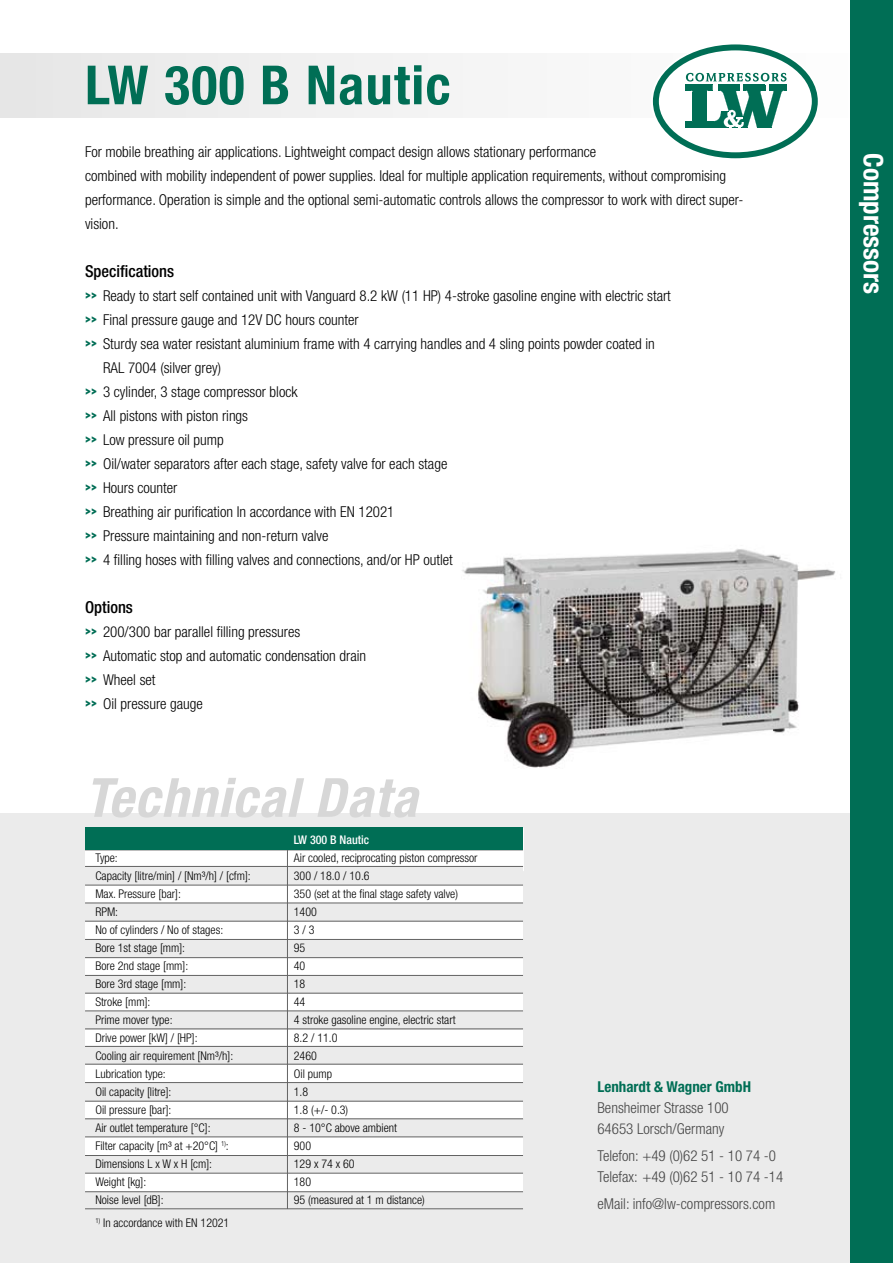
<style>
.page{position:relative;width:893px;height:1263px;background:#fff}
.page>*{position:absolute;margin:0;border:0;box-sizing:border-box;transform-origin:0 0}
.t1{font:italic 700 condensed 54px "Helvetica Neue";letter-spacing:.025em;color:#d7d7d7}
.t2{font:700 condensed 54px "Helvetica Neue";letter-spacing:.025em;color:#006e55}
.t3{font:700 condensed 27px "Helvetica Neue";color:#fff}
.t4{font:500 condensed 16.5px "Helvetica Neue";color:#000}
.t5{font:300 condensed 15px/24px "Helvetica Neue";color:#000}
.t6{font:300 condensed 15px/21px "Helvetica Neue";color:#464646}
.t7{font:700 condensed 15px "Helvetica Neue";color:#006e55}
.t8{font:300 condensed 12px/18px "Helvetica Neue";color:#000}
.t9{font:500 condensed 12px "Helvetica Neue";color:#fff}
.s1{font-family:"Showcard Gothic";font-weight:400;font-stretch:normal;color:#006e55}
</style>
<div class="page">
<img style="left:462px;top:549px;width:373px;height:219px">
<div style="left:0;top:814px;width:893px;height:449px;background:#ebebeb"></div>
<svg style="left:523px;top:828px;width:1px;height:43px"></svg>
<div style="left:85px;top:834px;width:438px;height:358px;background:#fff"></div>
<div style="left:85px;top:1083px;width:438px;height:18px;background:#ebebeb"></div>
<div style="left:85px;top:1046px;width:438px;height:19px;background:#ebebeb"></div>
<div style="left:85px;top:1011px;width:438px;height:18px;background:#ebebeb"></div>
<div style="left:85px;top:975px;width:438px;height:18px;background:#ebebeb"></div>
<div style="left:85px;top:939px;width:438px;height:19px;background:#ebebeb"></div>
<div style="left:85px;top:903px;width:438px;height:18px;background:#ebebeb"></div>
<div style="left:85px;top:866px;width:438px;height:19px;background:#ebebeb"></div>
<hr style="left:85px;top:850px;width:438px;height:1px;background:#636363">
<hr style="left:85px;top:866px;width:438px;height:1px;background:#636363">
<hr style="left:85px;top:885px;width:438px;height:1px;background:#636363">
<hr style="left:85px;top:903px;width:438px;height:1px;background:#636363">
<hr style="left:85px;top:921px;width:438px;height:1px;background:#636363">
<hr style="left:85px;top:939px;width:438px;height:1px;background:#636363">
<hr style="left:85px;top:957px;width:438px;height:1px;background:#636363">
<hr style="left:85px;top:975px;width:438px;height:1px;background:#636363">
<hr style="left:85px;top:993px;width:438px;height:1px;background:#636363">
<hr style="left:85px;top:1011px;width:438px;height:1px;background:#636363">
<hr style="left:85px;top:1028px;width:438px;height:1px;background:#636363">
<hr style="left:85px;top:1046px;width:438px;height:1px;background:#636363">
<hr style="left:85px;top:1101px;width:438px;height:1px;background:#636363">
<div style="left:85px;top:828px;width:438px;height:22px;background:#006e55"></div>
<hr style="left:85px;top:1064px;width:438px;height:1px;background:#636363">
<hr style="left:85px;top:1082px;width:438px;height:1px;background:#636363">
<div style="left:85px;top:1118px;width:438px;height:19px;background:#ebebeb"></div>
<hr style="left:85px;top:1118px;width:438px;height:1px;background:#636363">
<div style="left:85px;top:1155px;width:438px;height:18px;background:#ebebeb"></div>
<hr style="left:85px;top:1155px;width:438px;height:1px;background:#636363">
<hr style="left:85px;top:1137px;width:438px;height:1px;background:#636363">
<hr style="left:85px;top:1173px;width:438px;height:1px;background:#636363">
<hr style="left:85px;top:1191px;width:438px;height:1px;background:#636363">
<hr style="left:287px;top:850px;width:1px;height:359px;background:#636363">
<div style="left:0;top:54px;width:893px;height:64px;background:#f1f1f1"></div>
<svg style="left:651px;top:43px;width:168px;height:116px"></svg>
<div style="left:656px;top:47px;width:159px;height:108px;background:#fff;border-radius:50%"></div>
<div style="left:653px;top:44px;width:165px;height:114px;border:6px solid #006e55;border-radius:50%"></div>
<svg style="left:686px;top:73px;width:101px;height:55px"></svg>
<div style="left:850px;top:0;width:43px;height:1263px;background:#006e55"></div>
<hr style="left:85px;top:1208px;width:438px;height:1px;background:#636363">
<h1 class="t2" style="left:85px;top:52px;width:367px">LW 300 B Nautic</h1>
<p class="t5" style="left:85px;top:139px;width:660px">For mobile breathing air applications. Lightweight compact design allows stationary performance<br>combined with mobility independent of power supplies. Ideal for multiple application requirements, without compromising performance. Operation is simple and the optional semi-automatic controls allows the compressor to work with direct super&shy;vision.</p>
<p class="t4" style="left:85px;top:261px;width:91px">Specifications</p>
<p class="t5" style="left:85px;top:283px;width:587px"><span class="s1">&gt;&gt;</span> Ready to start self contained unit with Vanguard 8.2 kW (11 HP) 4-stroke gasoline engine with electric start</p>
<p class="t5" style="left:85px;top:307px;width:275px"><span class="s1">&gt;&gt;</span> Final pressure gauge and 12V DC hours counter</p>
<p class="t5" style="left:85px;top:331px;width:571px"><span class="s1">&gt;&gt;</span> Sturdy sea water resistant aluminium frame with 4 carrying handles and 4 sling points powder coated in</p>
<p class="t5" style="left:103px;top:355px;width:120px">RAL 7004 (silver grey)</p>
<p class="t5" style="left:85px;top:379px;width:214px"><span class="s1">&gt;&gt;</span> 3 cylinder, 3 stage compressor block</p>
<p class="t5" style="left:85px;top:403px;width:165px"><span class="s1">&gt;&gt;</span> All pistons with piston rings</p>
<p class="t5" style="left:85px;top:427px;width:140px"><span class="s1">&gt;&gt;</span> Low pressure oil pump</p>
<p class="t5" style="left:85px;top:451px;width:364px"><span class="s1">&gt;&gt;</span> Oil/water separators after each stage, safety valve for each stage</p>
<p class="t5" style="left:85px;top:475px;width:94px"><span class="s1">&gt;&gt;</span> Hours counter</p>
<p class="t5" style="left:85px;top:499px;width:311px"><span class="s1">&gt;&gt;</span> Breathing air purification In accordance with EN 12021</p>
<p class="t5" style="left:85px;top:523px;width:245px"><span class="s1">&gt;&gt;</span> Pressure maintaining and non-return valve</p>
<p class="t5" style="left:85px;top:547px;width:369px"><span class="s1">&gt;&gt;</span> 4 filling hoses with filling valves and connections, and/or HP outlet</p>
<p class="t4" style="left:85px;top:597px;width:49px">Options</p>
<p class="t5" style="left:85px;top:619px;width:283px"><span class="s1">&gt;&gt;</span> 200/300 bar parallel filling pressures<br><span class="s1">&gt;&gt;</span> Automatic stop and automatic condensation drain <span class="s1">&gt;&gt;</span> Wheel set<br><span class="s1">&gt;&gt;</span> Oil pressure gauge</p>
<h1 class="t1" style="left:85px;top:765px;width:334px">Technical Data</h1>
<p class="t9" style="left:294px;top:832px;width:77px">LW 300 B Nautic</p>
<p class="t8" style="left:294px;top:848px;width:185px">Air cooled, reciprocating piston compressor<br>300 / 18.0 / 10.6<br>350 (set at the final stage safety valve)<br>1400<br>3 / 3<br>95<br>40<br>18<br>44<br>4 stroke gasoline engine, electric start<br>8.2 / 11.0<br>2460<br>Oil pump<br>1.8<br>1.8 (+/- 0.3)<br>8 - 10°C above ambient<br>900<br>129 x 74 x 60<br>180<br>95 (measured at 1 m distance)</p>
<p class="t8" style="left:95px;top:849px;width:157px">Type:<br>Capacity [litre/min] / [Nm³/h] / [cfm]:<br>Max. Pressure [bar]:<br>RPM:<br>No of cylinders / No of stages:<br>Bore 1st stage [mm]:<br>Bore 2nd stage [mm]:<br>Bore 3rd stage [mm]:<br>Stroke [mm]:<br>Prime mover type:<br>Drive power [kW] / [HP]:<br>Cooling air requirement [Nm³/h]:<br>Lubrication type:<br>Oil capacity [litre]:<br>Oil pressure [bar]:<br>Air outlet temperature [°C]:<br>Filter capacity [m³ at +20°C] <sup>1)</sup>:<br>Dimensions L x W x H [cm]:<br>Weight [kg]:<br>Noise level [dB]:</p>
<p class="t8" style="left:95px;top:1213px;width:136px"><sup>1)</sup> In accordance with EN 12021</p>
<p class="t7" style="left:597px;top:1077px;width:155px">Lenhardt &amp; Wagner GmbH</p>
<p class="t6" style="left:597px;top:1097px;width:133px">Bensheimer Strasse 100<br>64653 Lorsch/Germany</p>
<p class="t6" style="left:597px;top:1145px;width:187px">Telefon: +49 (0)62 51 - 10 74 -0<br>Telefax: +49 (0)62 51 - 10 74 -14</p>
<p class="t6" style="left:597px;top:1193px;width:179px">eMail: info@lw-compressors.com</p>
<h2 class="t3" style="left:890px;top:153px;width:142px;rotate:90deg">Compressors</h2>
</div>
